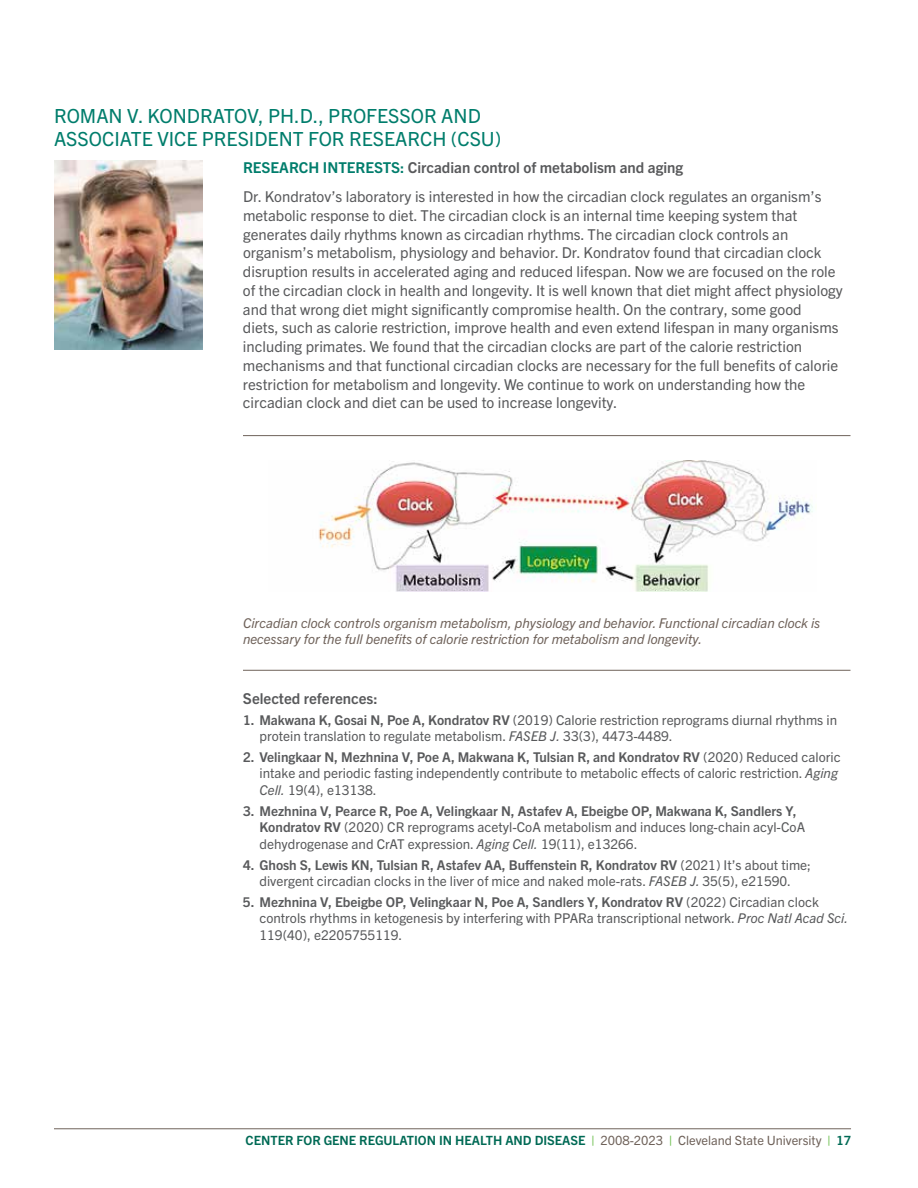
<style>
.page{position:relative;width:918px;height:1188px;background:#fff}
.page>*{position:absolute;margin:0;border:0;box-sizing:border-box;transform-origin:0 0}
.t1{font:19.5px/22.5px "Trade Gothic Next LT Pro";color:#007d6c}
.t2{font:15px/18.8px "Trade Gothic Next LT Pro";color:#58595b}
.t3{font:700 15px "Trade Gothic Next LT Pro";color:#58595b}
.t4{font:13.5px/16.5px "Trade Gothic Next LT Pro";color:#58595b}
.t5{font:italic 13.5px/16.2px "Trade Gothic Next LT Pro";color:#6f625a}
.t6{font:700 12.75px "Trade Gothic Next LT Pro";color:#006a55}
.s1{font-weight:700;color:#007d6c}
.s2{font-weight:700}
.s3{font-style:italic}
.s4{color:#68bd49}
.s5{font-weight:400;color:#6f625a}
</style>
<div class="page">
<img style="left:54px;top:161px;width:148px;height:189px">
<hr style="left:243px;top:435px;width:607px;height:1px;background:#6f625a">
<hr style="left:243px;top:670px;width:607px;height:1px;background:#6f625a">
<img style="left:318px;top:461px;width:495px;height:131px">
<hr style="left:54px;top:1128px;width:797px;height:1px;background:#6f625a">
<h1 class="t1" style="left:54px;top:103px;width:449px">ROMAN V. KONDRATOV, PH. D. , PROFESSOR AND<br>ASSOCIATE VICE PRESIDENT FOR RESEARCH (CSU)</h1>
<p class="t2" style="left:243px;top:151px;width:580px;line-height:29.5px"><span class="s1">RESEARCH INTERESTS:</span> <span class="s2">Circadian control of metabolism and aging<br></span>Dr. Kondratov’s laboratory is interested in how the circadian clock regulates an organism’s</p>
<p class="t2" style="left:243px;top:205px;width:601px">metabolic response to diet. The circadian clock is an internal time keeping system that generates daily rhythms known as circadian rhythms. The circadian clock controls an organism’s metabolism, physiology and behavior. Dr. Kondratov found that circadian clock disruption results in accelerated aging and reduced lifespan. Now we are focused on the role of the circadian clock in health and longevity. It is well known that diet might affect physiology and that wrong diet might significantly compromise health. On the contrary, some good<br>diets, such as calorie restriction, improve health and even extend lifespan in many organisms including primates. We found that the circadian clocks are part of the calorie restriction mechanisms and that functional circadian clocks are necessary for the full benefits of calorie restriction for metabolism and longevity. We continue to work on understanding how the circadian clock and diet can be used to increase longevity.</p>
<p class="t5" style="left:243px;top:614px;width:579px">Circadian clock controls organism metabolism, physiology and behavior. Functional circadian clock is necessary for the full benefits of calorie restriction for metabolism and longevity.</p>
<p class="t3" style="left:243px;top:688px;width:136px">Selected references:</p>
<p class="t4" style="left:259px;top:711px;width:579px;text-indent:-16px"><span class="s2">1. Makwana K, Gosai N, Poe A, Kondratov RV</span> (2019) Calorie restriction reprograms diurnal rhythms in protein translation to regulate metabolism. <span class="s3">FASEB J.</span> 33(3), 4473-4489.</p>
<p class="t4" style="left:259px;top:748px;width:583px;text-indent:-16px"><span class="s2">2. Velingkaar N, Mezhnina V, Poe A, Makwana K, Tulsian R, and Kondratov RV</span> (2020) Reduced caloric intake and periodic fasting independently contribute to metabolic effects of caloric restriction. <span class="s3">Aging<br>Cell.</span> 19(4), e13138.</p>
<p class="t4" style="left:259px;top:802px;width:547px;text-indent:-16px"><span class="s2">3. Mezhnina V, Pearce R, Poe A, Velingkaar N, Astafev A, Ebeigbe OP, Makwana K, Sandlers Y,<br>Kondratov RV</span> (2020) CR reprograms acetyl-CoA metabolism and induces long-chain acyl-CoA dehydrogenase and CrAT expression. <span class="s3">Aging Cell.</span> 19(11), e13266.</p>
<p class="t4" style="left:243px;top:856px;width:570px;text-align:center"><span class="s2">4. Ghosh S, Lewis KN, Tulsian R, Astafev AA, Buffenstein R, Kondratov RV</span> (2021) It’s about time; divergent circadian clocks in the liver of mice and naked mole-rats. <span class="s3">FASEB J.</span> 35(5), e21590.</p>
<p class="t4" style="left:259px;top:893px;width:590px;text-indent:-16px"><span class="s2">5. Mezhnina V, Ebeigbe OP, Velingkaar N, Poe A, Sandlers Y, Kondratov RV</span> (2022) Circadian clock controls rhythms in ketogenesis by interfering with PPARa transcriptional network. <span class="s3">Proc Natl Acad Sci.<br></span>119(40), e2205755119.</p>
<p class="t6" style="left:246px;top:1132px;width:607px">CENTER FOR GENE REGULATION IN HEALTH AND DISEASE <span class="s4">|</span> <span class="s5">2008-2023</span> <span class="s4">|</span> <span class="s5">Cleveland State University</span> <span class="s4">|</span> 17</p>
</div>
